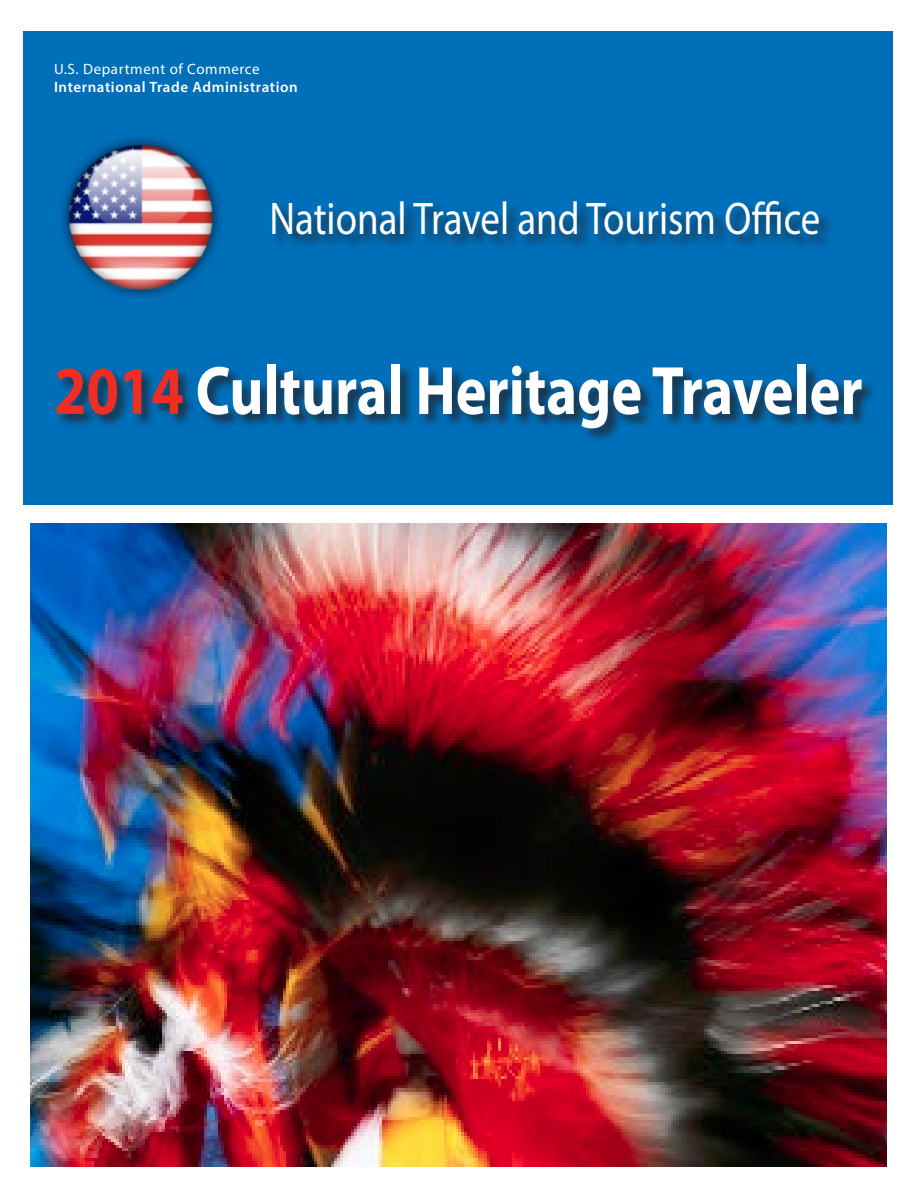
<style>
.page{position:relative;width:918px;height:1188px;background:#fff}
.page>*{position:absolute;margin:0;border:0;box-sizing:border-box;transform-origin:0 0}
.t1{font:700 69px "Myriad Pro";color:#fff;scale:.85 1}
.t2{font:46.05px "Myriad Pro";color:#fff;scale:.85 1}
.t3{font:600 15px "Myriad Pro";letter-spacing:.04em;color:#fff}
.t4{font:15px "Myriad Pro";letter-spacing:.04em;color:#fff}
.s1{color:#ee2e22}
</style>
<div class="page">
<div style="left:24px;top:31px;width:869px;height:473px;background:#006fba"></div>
<img style="left:61px;top:137px;width:160px;height:160px">
<div style="left:271px;top:200px;width:563px;height:50px;background:#231f20;opacity:.75"></div>
<img style="left:30px;top:524px;width:856px;height:643px">
<div style="left:56px;top:364px;width:821px;height:79px;background:#231f20;opacity:.75"></div>
<p class="t4" style="left:54px;top:60px;width:207px">U.S. Department of Commerce</p>
<p class="t3" style="left:54px;top:77px;width:245px">International Trade Administration</p>
<h2 class="t2" style="left:269px;top:190px;width:650px">National Travel and Tourism Office</h2>
<h1 class="t1" style="left:54px;top:346px;width:953px"><span class="s1">2014</span> Cultural Heritage Traveler</h1>
</div>
